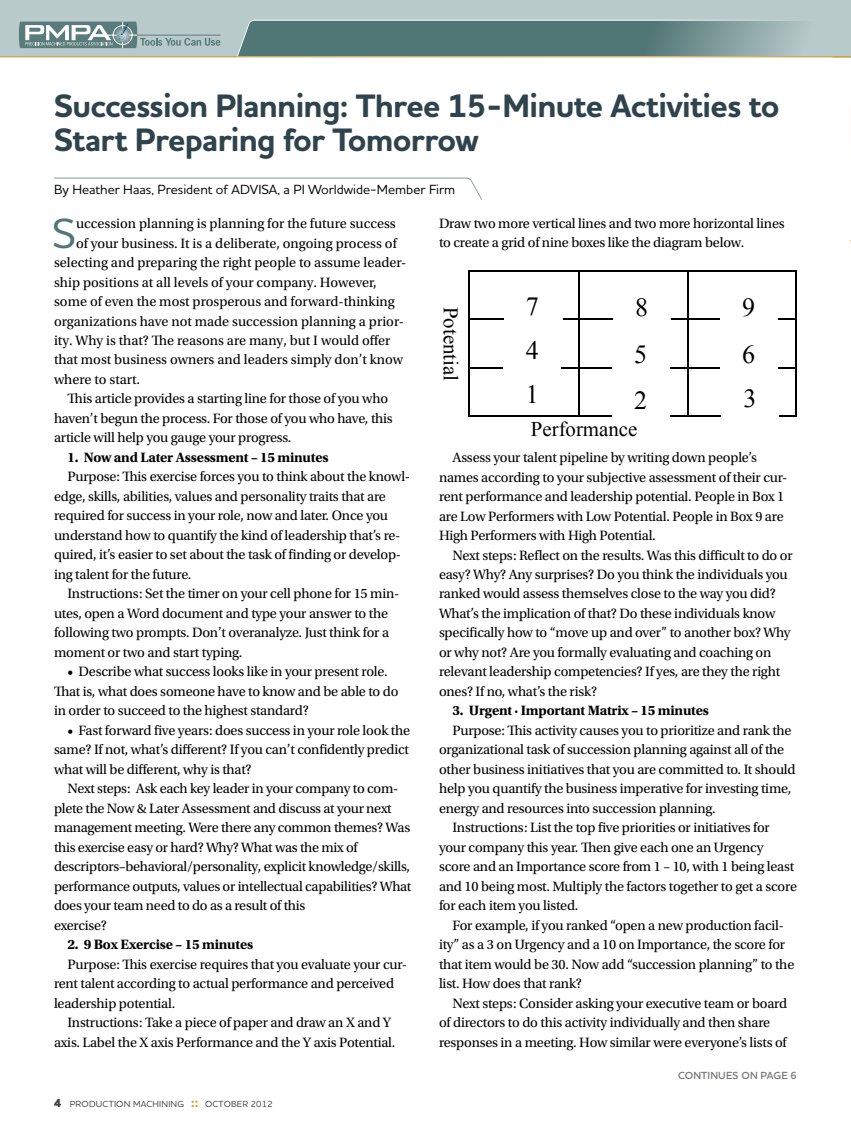
<style>
.page{position:relative;width:851px;height:1134px;background:#fff}
.page>*{position:absolute;margin:0;border:0;box-sizing:border-box;transform-origin:0 0}
.t1{font:500 42.9px "Houschka Pro";color:#517676}
.t2{font:700 33px/34.5px "Houschka Pro";letter-spacing:-.02em;color:#2f434d}
.t3{font:26.1px "Times New Roman";color:#000}
.t4{font:20.85px "Times New Roman";color:#000}
.t5{font:14.25px/19.5px "Utopia Std";letter-spacing:-.015em;color:#000}
.t6{font:700 14.25px "Utopia Std";letter-spacing:-.015em;color:#000}
.t7{font:500 13.5px "Houschka Pro";color:#000}
.t8{font:600 10.5px "Houschka Pro";letter-spacing:.015em;color:#77787b}
.t9{font:500 9px "Houschka Pro";letter-spacing:.02em;color:#414042}
.s1{font-weight:800;font-size:12px}
.s2{font-weight:700;font-size:13.5px;color:#d09b2c}
</style>
<div class="page">
<div style="left:0;top:0;width:850px;height:57px;background:#b9caca"></div>
<svg style="left:236px;top:19px;width:581px;height:39px;background:#6b8a89"></svg>
<svg style="left:19px;top:22px;width:201px;height:26px"></svg>
<hr style="left:0;top:56px;width:850px;height:1px;background:#d09b2c">
<svg style="left:54px;top:177px;width:428px;height:23px"></svg>
<hr style="left:470px;top:271px;width:108px;height:1px;background:#000">
<hr style="left:579px;top:271px;width:108px;height:1px;background:#000">
<hr style="left:688px;top:271px;width:107px;height:1px;background:#000">
<hr style="left:468px;top:272px;width:2px;height:47px;background:#000">
<hr style="left:578px;top:272px;width:1px;height:47px;background:#000">
<hr style="left:687px;top:272px;width:1px;height:47px;background:#000">
<hr style="left:795px;top:272px;width:1px;height:47px;background:#000">
<hr style="left:470px;top:319px;width:108px;height:1px;background:#000">
<hr style="left:579px;top:319px;width:108px;height:1px;background:#000">
<hr style="left:688px;top:319px;width:107px;height:1px;background:#000">
<hr style="left:468px;top:320px;width:2px;height:47px;background:#000">
<hr style="left:578px;top:320px;width:1px;height:47px;background:#000">
<hr style="left:687px;top:320px;width:1px;height:47px;background:#000">
<hr style="left:795px;top:320px;width:1px;height:47px;background:#000">
<hr style="left:470px;top:367px;width:108px;height:1px;background:#000">
<hr style="left:579px;top:367px;width:108px;height:1px;background:#000">
<hr style="left:688px;top:367px;width:107px;height:1px;background:#000">
<hr style="left:468px;top:368px;width:2px;height:47px;background:#000">
<hr style="left:578px;top:368px;width:1px;height:47px;background:#000">
<hr style="left:687px;top:368px;width:1px;height:47px;background:#000">
<hr style="left:795px;top:368px;width:1px;height:47px;background:#000">
<hr style="left:470px;top:415px;width:108px;height:1px;background:#000">
<hr style="left:579px;top:415px;width:108px;height:1px;background:#000">
<hr style="left:688px;top:415px;width:107px;height:1px;background:#000">
<div style="left:612px;top:379px;width:57px;height:44px;background:#fff"></div>
<div style="left:721px;top:377px;width:57px;height:45px;background:#fff"></div>
<div style="left:504px;top:329px;width:57px;height:44px;background:#fff"></div>
<div style="left:612px;top:333px;width:57px;height:44px;background:#fff"></div>
<div style="left:720px;top:333px;width:57px;height:44px;background:#fff"></div>
<div style="left:504px;top:288px;width:58px;height:42px;background:#fff"></div>
<div style="left:613px;top:286px;width:57px;height:44px;background:#fff"></div>
<div style="left:720px;top:289px;width:57px;height:43px;background:#fff"></div>
<hr style="left:850px;top:0;width:1px;height:57px;background:#b9caca">
<svg style="left:832px;top:56px;width:18px;height:1px"></svg>
<h2 class="t2" style="left:54px;top:89px;width:727px">Succession Planning: Three 15-Minute Activities to<br>Start Preparing for Tomorrow</h2>
<p class="t7" style="left:54px;top:181px;width:402px">By Heather Haas, President of ADVISA, a PI Worldwide-Member Firm</p>
<h1 class="t1" style="left:52px;top:206px;width:25px">S</h1>
<p class="t5" style="left:76px;top:214px;width:321px">uccession planning is planning for the future success</p>
<p class="t5" style="left:76px;top:233px;width:322px">of your business. It is a deliberate, ongoing process of</p>
<p class="t5" style="left:54px;top:253px;width:354px">selecting and preparing the right people to assume leader-</p>
<p class="t5" style="left:54px;top:272px;width:324px">ship positions at all levels of your company. However,</p>
<p class="t5" style="left:54px;top:292px;width:342px">some of even the most prosperous and forward-thinking</p>
<p class="t5" style="left:54px;top:311px;width:351px">organizations have not made succession planning a prior-</p>
<p class="t5" style="left:54px;top:331px;width:338px">ity. Why is that? The reasons are many, but I would offer</p>
<p class="t5" style="left:54px;top:350px;width:350px">that most business owners and leaders simply don’t know</p>
<p class="t5" style="left:54px;top:370px;width:88px">where to start.</p>
<p class="t5" style="left:67px;top:389px;width:322px">This article provides a starting line for those of you who</p>
<p class="t5" style="left:54px;top:409px;width:340px">haven’t begun the process. For those of you who have, this</p>
<p class="t5" style="left:54px;top:428px;width:239px">article will help you gauge your progress.</p>
<p class="t6" style="left:67px;top:449px;width:262px">1. Now and Later Assessment – 15 minutes</p>
<p class="t5" style="left:54px;top:467px;width:357px;text-indent:13px">Purpose: This exercise forces you to think about the knowl&shy;edge, skills, abilities, values and personality traits that are required for success in your role, now and later. Once you understand how to quantify the kind of leadership that’s re&shy;quired, it’s easier to set about the task of finding or develop&shy;ing talent for the future.</p>
<p class="t5" style="left:54px;top:584px;width:347px;text-indent:13px">Instructions: Set the timer on your cell phone for 15 min&shy;utes, open a Word document and type your answer to the following two prompts. Don’t overanalyze. Just think for a moment or two and start typing.</p>
<p class="t5" style="left:54px;top:662px;width:346px;text-indent:13px">• Describe what success looks like in your present role.<br>That is, what does someone have to know and be able to do in order to succeed to the highest standard?</p>
<p class="t5" style="left:54px;top:721px;width:357px;text-align:justify;text-indent:13px">• Fast forward five years: does success in your role look the same? If not, what’s different? If you can’t confidently predict what will be different, why is that?</p>
<p class="t5" style="left:54px;top:779px;width:359px;text-indent:13px">Next steps: Ask each key leader in your company to com&shy;plete the Now &amp; Later Assessment and discuss at your next management meeting. Were there any common themes? Was this exercise easy or hard? Why? What was the mix of descriptors–behavioral/personality, explicit knowledge/skills, performance outputs, values or intellectual capabilities? What does your team need to do as a result of this<br>exercise?</p>
<p class="t6" style="left:67px;top:936px;width:187px">2. 9 Box Exercise – 15 minutes</p>
<p class="t5" style="left:54px;top:955px;width:354px;text-indent:13px">Purpose: This exercise requires that you evaluate your cur&shy;rent talent according to actual performance and perceived leadership potential.</p>
<p class="t5" style="left:54px;top:1013px;width:343px;text-align:right">Instructions: Take a piece of paper and draw an X and Y axis. Label the X axis Performance and the Y axis Potential.</p>
<p class="t9" style="left:54px;top:1098px;width:220px"><span class="s1">4</span> PRODUCTION MACHINING <span class="s2">::</span> OCTOBER 2012</p>
<p class="t5" style="left:439px;top:214px;width:347px">Draw two more vertical lines and two more horizontal lines to create a grid of nine boxes like the diagram below.</p>
<h3 class="t4" style="left:465px;top:307px;width:76px;rotate:90deg">Potential</h3>
<h3 class="t3" style="left:526px;top:289px;width:15px">7</h3>
<h3 class="t3" style="left:635px;top:290px;width:15px">8</h3>
<h3 class="t3" style="left:742px;top:290px;width:15px">9</h3>
<h3 class="t3" style="left:526px;top:333px;width:15px">4</h3>
<h3 class="t3" style="left:634px;top:337px;width:15px">5</h3>
<h3 class="t3" style="left:742px;top:337px;width:15px">6</h3>
<h3 class="t3" style="left:526px;top:377px;width:15px">1</h3>
<h3 class="t3" style="left:634px;top:382px;width:15px">2</h3>
<h3 class="t3" style="left:743px;top:381px;width:15px">3</h3>
<h3 class="t4" style="left:531px;top:415px;width:108px">Performance</h3>
<p class="t5" style="left:439px;top:448px;width:350px;text-indent:13px">Assess your talent pipeline by writing down people’s names according to your subjective assessment of their cur&shy;rent performance and leadership potential. People in Box 1 are Low Performers with Low Potential. People in Box 9 are High Performers with High Potential.</p>
<p class="t5" style="left:439px;top:545px;width:355px;text-indent:13px">Next steps: Reflect on the results. Was this difficult to do or easy? Why? Any surprises? Do you think the individuals you ranked would assess themselves close to the way you did?<br>What’s the implication of that? Do these individuals know specifically how to “move up and over” to another box? Why or why not? Are you formally evaluating and coaching on relevant leadership competencies? If yes, are they the right ones? If no, what’s the risk?</p>
<p class="t6" style="left:452px;top:703px;width:258px">3. Urgent · Important Matrix – 15 minutes</p>
<p class="t5" style="left:452px;top:721px;width:340px">Purpose: This activity causes you to prioritize and rank the</p>
<p class="t5" style="left:439px;top:740px;width:347px">organizational task of succession planning against all of the</p>
<p class="t5" style="left:439px;top:760px;width:358px">other business initiatives that you are committed to. It should</p>
<p class="t5" style="left:439px;top:779px;width:354px">help you quantify the business imperative for investing time,</p>
<p class="t5" style="left:439px;top:799px;width:278px">energy and resources into succession planning.</p>
<p class="t5" style="left:452px;top:818px;width:319px">Instructions: List the top five priorities or initiatives for</p>
<p class="t5" style="left:439px;top:838px;width:326px">your company this year. Then give each one an Urgency</p>
<p class="t5" style="left:439px;top:857px;width:356px">score and an Importance score from 1 – 10, with 1 being least</p>
<p class="t5" style="left:439px;top:877px;width:359px">and 10 being most. Multiply the factors together to get a score</p>
<p class="t5" style="left:439px;top:896px;width:141px">for each item you listed.</p>
<p class="t5" style="left:452px;top:916px;width:333px">For example, if you ranked “open a new production facil-</p>
<p class="t5" style="left:439px;top:935px;width:347px">ity” as a 3 on Urgency and a 10 on Importance, the score for</p>
<p class="t5" style="left:439px;top:955px;width:357px">that item would be 30. Now add “succession planning” to the</p>
<p class="t5" style="left:439px;top:974px;width:144px">list. How does that rank?</p>
<p class="t5" style="left:452px;top:994px;width:336px">Next steps: Consider asking your executive team or board</p>
<p class="t5" style="left:439px;top:1013px;width:333px">of directors to do this activity individually and then share</p>
<p class="t5" style="left:439px;top:1033px;width:349px">responses in a meeting. How similar were everyone’s lists of</p>
<p class="t8" style="left:678px;top:1068px;width:120px">CONTINUES ON PAGE 6</p>
</div>
